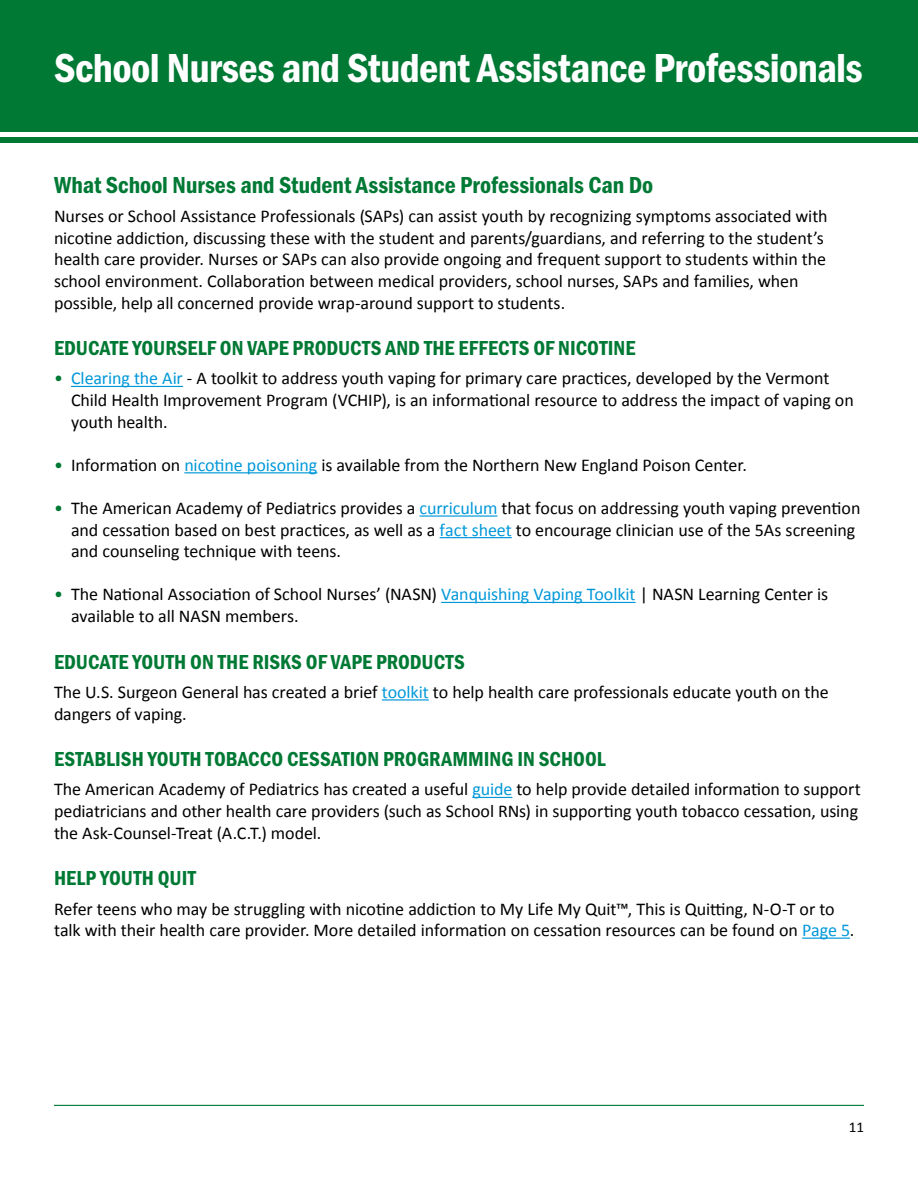
<style>
.page{position:relative;width:918px;height:1188px;background:#fff}
.page>*{position:absolute;margin:0;border:0;box-sizing:border-box;transform-origin:0 0}
.Chapter{font:42px "Franklin Gothic URW Con Dem";letter-spacing:-.015em;color:#fff}
.t1{font:24px "Franklin Gothic URW Con Dem";color:#007934}
.t2{font:21px "Franklin Gothic URW Con Dem";color:#007934}
.t3{font:18px/21.6px "Calibri";letter-spacing:-.005em;color:#000}
.t4{font:15px "Calibri";color:#000}
.s1{color:#007934}
.s2{color:#0098d9}
</style>
<div class="page">
<hr style="left:54px;top:1105px;width:810px;height:1px;background:#007934">
<div style="left:0;top:0;width:918px;height:142px;background:#007934"></div>
<hr style="left:71px;top:386px;width:112px;height:1px;background:#0098d9">
<hr style="left:184px;top:472px;width:133px;height:1px;background:#0098d9">
<hr style="left:420px;top:515px;width:77px;height:2px;background:#0098d9">
<hr style="left:440px;top:537px;width:72px;height:1px;background:#0098d9">
<hr style="left:441px;top:602px;width:195px;height:1px;background:#0098d9">
<hr style="left:382px;top:699px;width:47px;height:2px;background:#0098d9">
<hr style="left:472px;top:797px;width:40px;height:1px;background:#0098d9">
<hr style="left:802px;top:938px;width:48px;height:1px;background:#0098d9">
<div style="left:0;top:132px;width:918px;height:5px;background:#fff"></div>
<p class="Chapter" style="left:54px;top:40px;width:810px">School Nurses and Student Assistance Professionals</p>
<p class="t1" style="left:54px;top:169px;width:601px">What School Nurses and Student Assistance Professionals Can Do</p>
<p class="t3" style="left:54px;top:204px;width:775px">Nurses or School Assistance Professionals (SAPs) can assist youth by recognizing symptoms associated with nicotine addiction, discussing these with the student and parents/guardians, and referring to the student’s health care provider. Nurses or SAPs can also provide ongoing and frequent support to students within the school environment. Collaboration between medical providers, school nurses, SAPs and families, when possible, help all concerned provide wrap-around support to students.</p>
<p class="t2" style="left:54px;top:334px;width:583px">EDUCATE YOURSELF ON VAPE PRODUCTS AND THE EFFECTS OF NICOTINE</p>
<p class="t3" style="left:71px;top:367px;width:784px;text-indent:-17px"><span class="s1">•</span> <span class="s2">Clearing the Air</span> - A toolkit to address youth vaping for primary care practices, developed by the Vermont<br>Child Health Improvement Program (VCHIP), is an informational resource to address the impact of vaping on youth health.</p>
<p class="t3" style="left:54px;top:453px;width:694px"><span class="s1">•</span> Information on <span class="s2">nicotine poisoning</span> is available from the Northern New England Poison Center.</p>
<p class="t3" style="left:71px;top:496px;width:791px;text-indent:-17px"><span class="s1">•</span> The American Academy of Pediatrics provides a <span class="s2">curriculum</span> that focus on addressing youth vaping prevention and cessation based on best practices, as well as a <span class="s2">fact sheet</span> to encourage clinician use of the 5As screening and counseling technique with teens.</p>
<p class="t3" style="left:71px;top:583px;width:759px;text-indent:-17px"><span class="s1">•</span> The National Association of School Nurses’ (NASN) <span class="s2">Vanquishing Vaping Toolkit</span> | NASN Learning Center is available to all NASN members.</p>
<p class="t2" style="left:54px;top:648px;width:413px">EDUCATE YOUTH ON THE RISKS OF VAPE PRODUCTS</p>
<p class="t3" style="left:54px;top:680px;width:776px">The U.S. Surgeon General has created a brief <span class="s2">toolkit</span> to help health care professionals educate youth on the dangers of vaping.</p>
<p class="t2" style="left:54px;top:745px;width:553px">ESTABLISH YOUTH TOBACCO CESSATION PROGRAMMING IN SCHOOL</p>
<p class="t3" style="left:54px;top:778px;width:808px">The American Academy of Pediatrics has created a useful <span class="s2">guide</span> to help provide detailed information to support pediatricians and other health care providers (such as School RNs) in supporting youth tobacco cessation, using the Ask-Counsel-Treat (A.C.T.) model.</p>
<p class="t2" style="left:54px;top:864px;width:143px">HELP YOUTH QUIT</p>
<p class="t3" style="left:54px;top:897px;width:802px">Refer teens who may be struggling with nicotine addiction to My Life My Quit™, This is Quitting, N-O-T or to talk with their health care provider. More detailed information on cessation resources can be found on <span class="s2">Page 5</span>.</p>
<p class="t4" style="left:849px;top:1117px;width:17px">11</p>
</div>
